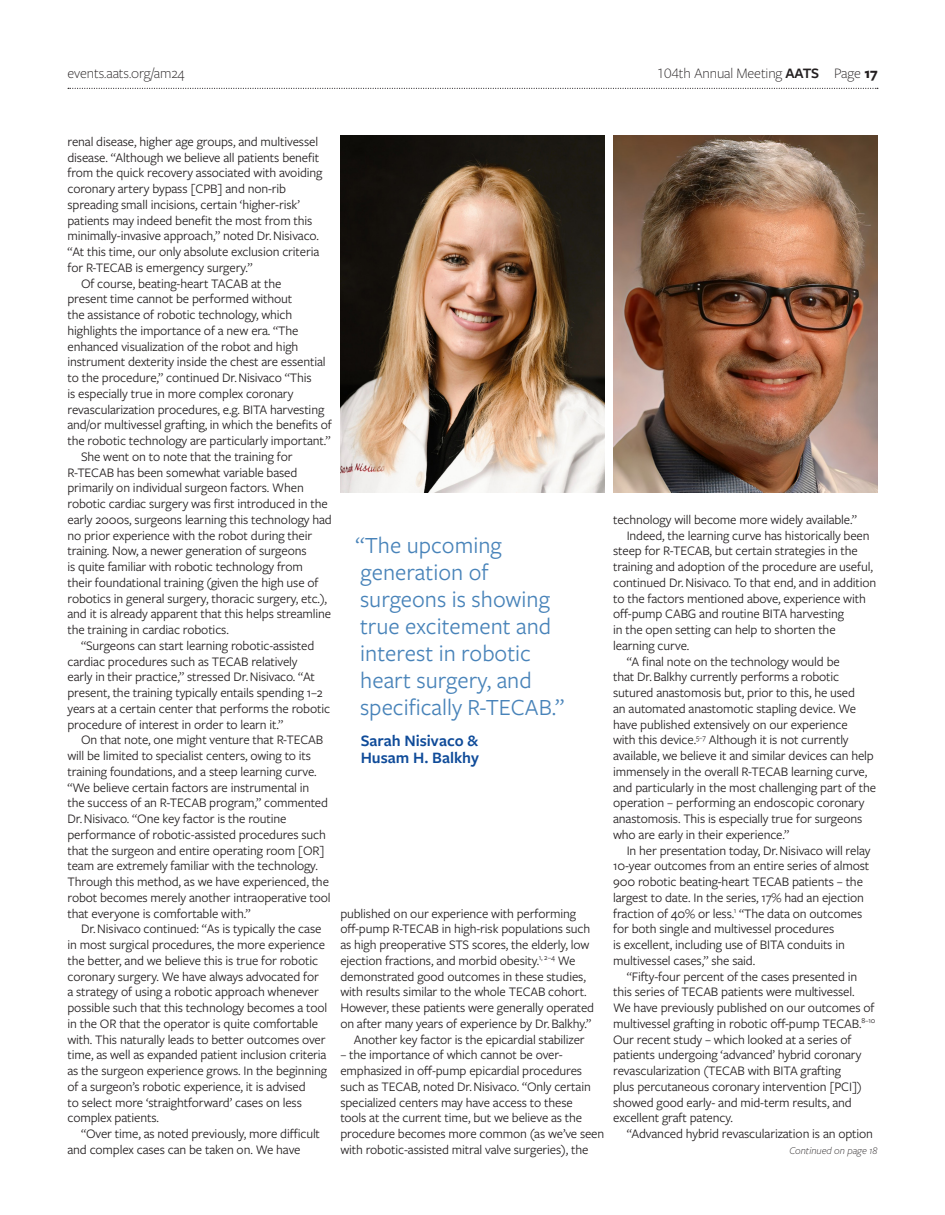
<style>
.page{position:relative;width:945px;height:1215px;background:#fff}
.page>*{position:absolute;margin:0;border:0;box-sizing:border-box;transform-origin:0 0}
.Quote_1{font:24px/27px "Freight Sans Pro";color:#4883b9}
.Quotee_1_copy{font:600 16.5px/17.7px "Freight Sans Pro";color:#0f4b99}
.t1{font:300 15px "Freight Sans Pro";letter-spacing:-.01em;color:#231f20}
.Body_FREIGHT{font:13.5px/15.8px "Freight Sans Pro";letter-spacing:-.01em;color:#231f20}
.continued_ON{font:italic 300 10.5px "Freight Sans Pro";color:#231f20}
.s1{font-weight:600}
.s2{font-weight:700}
</style>
<div class="page">
<svg style="left:68px;top:88px;width:810px;height:1px"></svg>
<img style="left:340px;top:136px;width:265px;height:356px">
<img style="left:613px;top:136px;width:265px;height:356px">
<p class="t1" style="left:68px;top:63px;width:119px">events.aats.org/am24</p>
<p class="t1" style="left:657px;top:63px;width:222px">104th Annual Meeting <span class="s1">AATS</span> Page <span class="s2">17</span></p>
<p class="Body_FREIGHT" style="left:68px;top:133px;width:257px">renal disease, higher age groups, and multivessel disease. “Although we believe all patients benefit from the quick recovery associated with avoiding coronary artery bypass [CPB] and non-rib spreading small incisions, certain ‘higher-risk’ patients may indeed benefit the most from this minimally-invasive approach,” noted Dr. Nisivaco. “At this time, our only absolute exclusion criteria for R-TECAB is emergency surgery.”</p>
<p class="Body_FREIGHT" style="left:68px;top:275px;width:266px;text-indent:14px">Of course, beating-heart TACAB at the<br>present time cannot be performed without<br>the assistance of robotic technology, which highlights the importance of a new era. “The enhanced visualization of the robot and high instrument dexterity inside the chest are essential to the procedure,” continued Dr. Nisivaco “This<br>is especially true in more complex coronary revascularization procedures, e.g. BITA harvesting and/or multivessel grafting, in which the benefits of the robotic technology are particularly important.”</p>
<p class="Body_FREIGHT" style="left:68px;top:448px;width:266px;text-indent:14px">She went on to note that the training for R-TECAB has been somewhat variable based primarily on individual surgeon factors. When robotic cardiac surgery was first introduced in the early 2000s, surgeons learning this technology had no prior experience with the robot during their training. Now, a newer generation of surgeons<br>is quite familiar with robotic technology from<br>their foundational training (given the high use of robotics in general surgery, thoracic surgery, etc.), and it is already apparent that this helps streamline the training in cardiac robotics.</p>
<p class="Body_FREIGHT" style="left:68px;top:637px;width:264px;text-indent:14px">“Surgeons can start learning robotic-assisted cardiac procedures such as TECAB relatively<br>early in their practice,” stressed Dr. Nisivaco. “At present, the training typically entails spending 1–2 years at a certain center that performs the robotic procedure of interest in order to learn it.”</p>
<p class="Body_FREIGHT" style="left:68px;top:732px;width:265px;text-indent:14px">On that note, one might venture that R-TECAB will be limited to specialist centers, owing to its training foundations, and a steep learning curve. “We believe certain factors are instrumental in<br>the success of an R-TECAB program,” commented Dr. Nisivaco. “One key factor is the routine performance of robotic-assisted procedures such that the surgeon and entire operating room [OR] team are extremely familiar with the technology.<br>Through this method, as we have experienced, the robot becomes merely another intraoperative tool that everyone is comfortable with.”</p>
<p class="Body_FREIGHT" style="left:68px;top:921px;width:261px;text-indent:14px">Dr. Nisivaco continued: “As is typically the case in most surgical procedures, the more experience the better, and we believe this is true for robotic coronary surgery. We have always advocated for a strategy of using a robotic approach whenever possible such that this technology becomes a tool in the OR that the operator is quite comfortable with. This naturally leads to better outcomes over time, as well as expanded patient inclusion criteria as the surgeon experience grows. In the beginning of a surgeon’s robotic experience, it is advised<br>to select more ‘straightforward’ cases on less complex patients.</p>
<p class="Body_FREIGHT" style="left:68px;top:1125px;width:254px;text-indent:14px">“Over time, as noted previously, more difficult and complex cases can be taken on. We have</p>
<p class="Quote_1" style="left:356px;top:530px;width:210px">“The upcoming generation of surgeons is showing true excitement and interest in robotic heart surgery, and specifically R-TECAB.”</p>
<p class="Quotee_1_copy" style="left:361px;top:731px;width:120px">Sarah Nisivaco &amp;<br>Husam H. Balkhy</p>
<p class="Body_FREIGHT" style="left:340px;top:905px;width:255px">published on our experience with performing off-pump R-TECAB in high-risk populations such as high preoperative STS scores, the elderly, low ejection fractions, and morbid obesity.<sup>1,</sup> <sup>2–4</sup> We demonstrated good outcomes in these studies, with results similar to the whole TECAB cohort.<br>However, these patients were generally operated on after many years of experience by Dr. Balkhy.”</p>
<p class="Body_FREIGHT" style="left:354px;top:1031px;width:232px">Another key factor is the epicardial stabilizer</p>
<p class="Body_FREIGHT" style="left:340px;top:1047px;width:266px">– the importance of which cannot be over&shy;emphasized in off-pump epicardial procedures such as TECAB, noted Dr. Nisivaco. “Only certain specialized centers may have access to these<br>tools at the current time, but we believe as the procedure becomes more common (as we’ve seen with robotic-assisted mitral valve surgeries), the</p>
<p class="Body_FREIGHT" style="left:613px;top:511px;width:245px">technology will become more widely available.”</p>
<p class="Body_FREIGHT" style="left:613px;top:527px;width:265px;text-indent:14px">Indeed, the learning curve has historically been steep for R-TECAB, but certain strategies in the training and adoption of the procedure are useful, continued Dr. Nisivaco. To that end, and in addition to the factors mentioned above, experience with off-pump CABG and routine BITA harvesting<br>in the open setting can help to shorten the learning curve.</p>
<p class="Body_FREIGHT" style="left:613px;top:653px;width:264px;text-indent:14px">“A final note on the technology would be<br>that Dr. Balkhy currently performs a robotic sutured anastomosis but, prior to this, he used<br>an automated anastomotic stapling device. We have published extensively on our experience<br>with this device.<sup>5–7</sup> Although it is not currently available, we believe it and similar devices can help immensely in the overall R-TECAB learning curve, and particularly in the most challenging part of the operation – performing an endoscopic coronary anastomosis. This is especially true for surgeons who are early in their experience.”</p>
<p class="Body_FREIGHT" style="left:613px;top:842px;width:259px;text-indent:14px">In her presentation today, Dr. Nisivaco will relay 10-year outcomes from an entire series of almost 900 robotic beating-heart TECAB patients – the largest to date. In the series, 17% had an ejection fraction of 40% or less.<sup>1</sup> “The data on outcomes for both single and multivessel procedures<br>is excellent, including use of BITA conduits in multivessel cases,” she said.</p>
<p class="Body_FREIGHT" style="left:613px;top:968px;width:264px;text-indent:14px">“Fifty-four percent of the cases presented in this series of TECAB patients were multivessel.<br>We have previously published on our outcomes of multivessel grafting in robotic off-pump TECAB.<sup>8–10<br></sup>Our recent study – which looked at a series of patients undergoing ‘advanced’ hybrid coronary revascularization (TECAB with BITA grafting<br>plus percutaneous coronary intervention [PCI]) showed good early- and mid-term results, and excellent graft patency.</p>
<p class="Body_FREIGHT" style="left:627px;top:1125px;width:248px">“Advanced hybrid revascularization is an option</p>
<p class="continued_ON" style="left:789px;top:1144px;width:90px">Continued on page 18</p>
</div>
